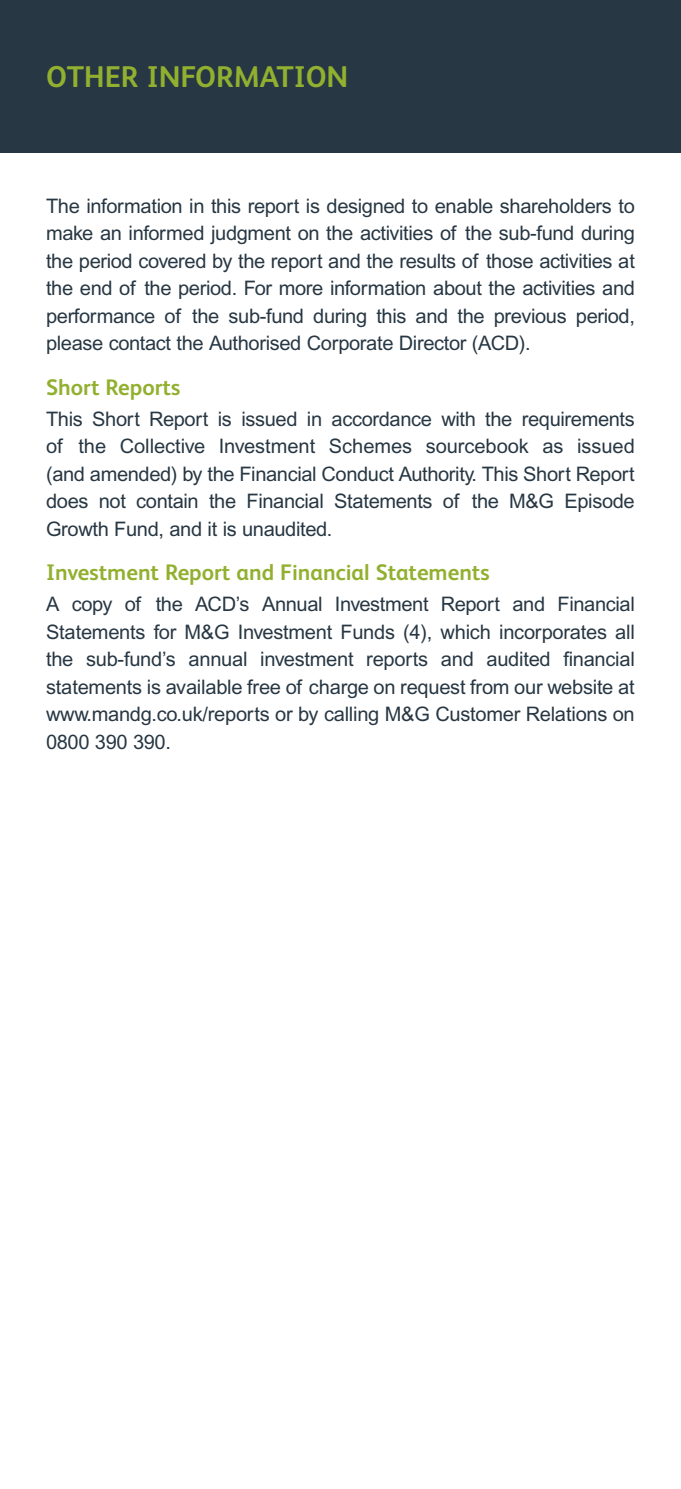
<style>
.page{position:relative;width:681px;height:1489px;background:#fff}
.page>*{position:absolute;margin:0;border:0;box-sizing:border-box;transform-origin:0 0}
.t1{font:700 30px "FS Albert";color:#92b02f}
.t2{font:700 22.5px "FS Albert";color:#92b02f}
.t3{font:20px/27.5px "Arial";letter-spacing:-.015em;color:#273743;text-align:justify}
</style>
<div class="page">
<div style="left:0;top:0;width:680px;height:152px;background:#273743"></div>
<h1 class="t1" style="left:46px;top:66px;width:304px">OTHER INFORMATION</h1>
<p class="t3" style="left:46px;top:194px;width:590px">The information in this report is designed to enable shareholders to make an informed judgment on the activities of the sub-fund during the period covered by the report and the results of those activities at the end of the period. For more information about the activities and performance of the sub-fund during this and the previous period, please contact the Authorised Corporate Director (ACD).</p>
<p class="t2" style="left:46px;top:378px;width:136px">Short Reports</p>
<p class="t3" style="left:46px;top:407px;width:590px">This Short Report is issued in accordance with the requirements of the Collective Investment Schemes sourcebook as issued (and amended) by the Financial Conduct Authority. This Short Report does not contain the Financial Statements of the M&amp;G Episode Growth Fund, and it is unaudited.</p>
<p class="t2" style="left:46px;top:564px;width:445px">Investment Report and Financial Statements</p>
<p class="t3" style="left:46px;top:592px;width:590px">A copy of the ACD’s Annual Investment Report and Financial Statements for M&amp;G Investment Funds (4), which incorporates all the sub-fund’s annual investment reports and audited financial statements is available free of charge on request from our website at www.mandg.co.uk/reports or by calling M&amp;G Customer Relations on 0800 390 390.</p>
</div>
